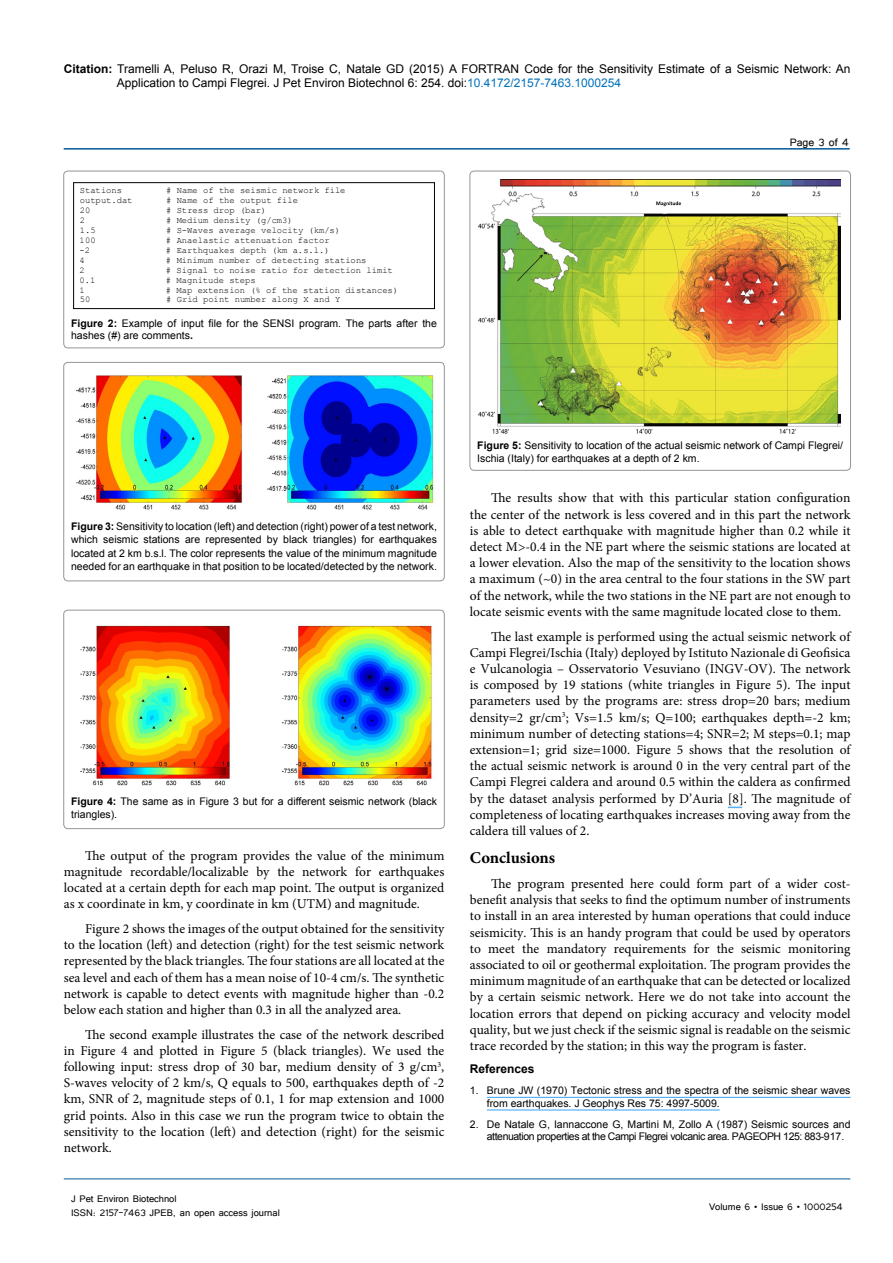
<style>
.page{position:relative;width:893px;height:1263px;background:#fff}
.page>*{position:absolute;margin:0;border:0;box-sizing:border-box;transform-origin:0 0}
.t1{font:700 16.5px "Minion Pro";color:#000}
.t2{font:13.5px/16.2px "Minion Pro";color:#000;text-align:justify}
.t3{font:13.5px "Tunga";color:#000}
.t4{font:12px/14.4px "Arial";color:#000}
.t5{font:12px/14.4px "Tunga";color:#000}
.t6{font:700 12px "Arial";color:#000}
.t7{font:10.5px/12.6px "Arial";color:#000}
.t8{font:10.5px/12.6px "Arial";letter-spacing:-.04em;color:#000}
.t9{font:8.85px "Courier New";letter-spacing:.01em;color:#000}
.t10{font:8.85px "Courier New";letter-spacing:-.015em;color:#000}
.s1{font-weight:700}
.s2{color:#0072bc}
</style>
<div class="page">
<hr style="left:64px;top:148px;width:786px;height:2px;background:#005a96">
<hr style="left:64px;top:1179px;width:786px;height:1px;background:#005a96">
<div style="left:64px;top:171px;width:380px;height:177px;border:1px solid #939598;border-radius:4px"></div>
<div style="left:73px;top:182px;width:362px;height:127px;border:1px solid #000"></div>
<div style="left:64px;top:362px;width:380px;height:219px;border:1px solid #939598;border-radius:4px"></div>
<img style="left:76px;top:375px;width:358px;height:135px">
<div style="left:64px;top:610px;width:380px;height:219px;border:1px solid #939598;border-radius:4px"></div>
<img style="left:80px;top:625px;width:352px;height:161px">
<div style="left:470px;top:171px;width:380px;height:299px;border:1px solid #939598;border-radius:4px"></div>
<img style="left:478px;top:180px;width:363px;height:253px">
<svg style="left:728px;top:807px;width:14px;height:1px"></svg>
<hr style="left:487px;top:1097px;width:363px;height:1px;background:#55b1f5">
<hr style="left:487px;top:1109px;width:233px;height:1px;background:#55b1f5">
<p class="t4" style="left:117px;top:61px;width:735px;text-indent:-53px"><span class="s1">Citation:</span> Tramelli A, Peluso R, Orazi M, Troise C, Natale GD (2015) A FORTRAN Code for the Sensitivity Estimate of a Seismic Network: An<br>Application to Campi Flegrei. J Pet Environ Biotechnol 6: 254. doi:<span class="s2">10.4172/2157-7463.1000254</span></p>
<p class="t9" style="left:80px;top:185px;width:44px">Stations</p>
<p class="t10" style="left:166px;top:185px;width:181px"># Name of the seismic network file</p>
<p class="t9" style="left:80px;top:195px;width:54px">output.dat</p>
<p class="t9" style="left:166px;top:195px;width:134px"># Name of the output file</p>
<p class="t9" style="left:80px;top:205px;width:12px">20</p>
<p class="t9" style="left:166px;top:205px;width:102px"># Stress drop (bar)</p>
<p class="t9" style="left:80px;top:215px;width:7px">2</p>
<p class="t10" style="left:166px;top:215px;width:128px"># Medium density (g/cm3)</p>
<p class="t9" style="left:80px;top:225px;width:18px">1.5</p>
<p class="t10" style="left:166px;top:225px;width:176px"># S-Waves average velocity (km/s)</p>
<p class="t9" style="left:80px;top:235px;width:18px">100</p>
<p class="t9" style="left:166px;top:235px;width:165px"># Anaelastic attenuation factor</p>
<p class="t9" style="left:80px;top:245px;width:12px">-2</p>
<p class="t9" style="left:166px;top:245px;width:165px"># Earthquakes depth (km a.s.l.)</p>
<p class="t9" style="left:80px;top:255px;width:7px">4</p>
<p class="t10" style="left:166px;top:255px;width:202px"># Minimum number of detecting stations</p>
<p class="t9" style="left:80px;top:265px;width:7px">2</p>
<p class="t9" style="left:166px;top:265px;width:228px"># Signal to noise ratio for detection limit</p>
<p class="t9" style="left:80px;top:275px;width:18px">0.1</p>
<p class="t9" style="left:166px;top:275px;width:91px"># Magnitude steps</p>
<p class="t9" style="left:79px;top:285px;width:7px">1</p>
<p class="t9" style="left:166px;top:285px;width:234px"># Map extension (% of the station distances)</p>
<p class="t9" style="left:80px;top:294px;width:12px">50</p>
<p class="t9" style="left:166px;top:294px;width:176px"># Grid point number along X and Y</p>
<p class="t7" style="left:71px;top:318px;width:367px;line-height:11.6px"><span class="s1">Figure 2:</span> Example of input file for the SENSI program. The parts after the hashes (#) are comments<span class="s1">.</span></p>
<p class="t3" style="left:790px;top:133px;width:61px">Page 3 of 4</p>
<p class="t7" style="left:71px;top:520px;width:367px;line-height:13.5px;text-align:justify"><span class="s1">Figure 3:</span> Sensitivity to location (left) and detection (right) power of a test network, which seismic stations are represented by black triangles) for earthquakes located at 2 km b.s.l. The color represents the value of the minimum magnitude needed for an earthquake in that position to be located/detected by the network.</p>
<p class="t7" style="left:71px;top:795px;width:367px"><span class="s1">Figure 4:</span> The same as in Figure 3 but for a different seismic network (black triangles).</p>
<p class="t2" style="left:64px;top:847px;width:382px;text-indent:21px">The output of the program provides the value of the minimum magnitude recordable/localizable by the network for earthquakes located at a certain depth for each map point. The output is organized as x coordinate in km, y coordinate in km (UTM) and magnitude.</p>
<p class="t2" style="left:64px;top:920px;width:382px;text-indent:21px">Figure 2 shows the images of the output obtained for the sensitivity to the location (left) and detection (right) for the test seismic network represented by the black triangles. The four stations are all located at the sea level and each of them has a mean noise of 10-4 cm/s. The synthetic network is capable to detect events with magnitude higher than -0.2 below each station and higher than 0.3 in all the analyzed area.</p>
<p class="t2" style="left:64px;top:1026px;width:382px;text-indent:21px">The second example illustrates the case of the network described in Figure 4 and plotted in Figure 5 (black triangles). We used the following input: stress drop of 30 bar, medium density of 3 g/cm<sup>3</sup>, S-waves velocity of 2 km/s, Q equals to 500, earthquakes depth of -2 km, SNR of 2, magnitude steps of 0.1, 1 for map extension and 1000 grid points. Also in this case we run the program twice to obtain the sensitivity to the location (left) and detection (right) for the seismic network.</p>
<p class="t5" style="left:71px;top:1190px;width:210px">J Pet Environ Biotechnol<br>ISSN: 2157-7463 JPEB, an open access journal</p>
<p class="t7" style="left:477px;top:439px;width:367px"><span class="s1">Figure 5:</span> Sensitivity to location of the actual seismic network of Campi Flegrei/<br>Ischia (Italy) for earthquakes at a depth of 2 km.</p>
<p class="t2" style="left:470px;top:490px;width:382px;text-indent:21px">The results show that with this particular station configuration the center of the network is less covered and in this part the network is able to detect earthquake with magnitude higher than 0.2 while it detect M&gt;-0.4 in the NE part where the seismic stations are located at a lower elevation. Also the map of the sensitivity to the location shows a maximum (~0) in the area central to the four stations in the SW part of the network, while the two stations in the NE part are not enough to locate seismic events with the same magnitude located close to them.</p>
<p class="t2" style="left:470px;top:628px;width:382px;text-indent:21px">The last example is performed using the actual seismic network of Campi Flegrei/Ischia (Italy) deployed by Istituto Nazionale di Geofisica e Vulcanologia – Osservatorio Vesuviano (INGV-OV). The network is composed by 19 stations (white triangles in Figure 5). The input parameters used by the programs are: stress drop=20 bars; medium density=2 gr/cm<sup>3</sup>; Vs=1.5 km/s; Q=100; earthquakes depth=-2 km; minimum number of detecting stations=4; SNR=2; M steps=0.1; map extension=1; grid size=1000. Figure 5 shows that the resolution of the actual seismic network is around 0 in the very central part of the Campi Flegrei caldera and around 0.5 within the caldera as confirmed by the dataset analysis performed by D’Auria [8]. The magnitude of completeness of locating earthquakes increases moving away from the caldera till values of 2.</p>
<p class="t1" style="left:470px;top:846px;width:87px">Conclusions</p>
<p class="t2" style="left:470px;top:876px;width:382px;text-indent:21px">The program presented here could form part of a wider cost&shy;benefit analysis that seeks to find the optimum number of instruments to install in an area interested by human operations that could induce seismicity. This is an handy program that could be used by operators to meet the mandatory requirements for the seismic monitoring associated to oil or geothermal exploitation. The program provides the minimum magnitude of an earthquake that can be detected or localized by a certain seismic network. Here we do not take into account the location errors that depend on picking accuracy and velocity model quality, but we just check if the seismic signal is readable on the seismic trace recorded by the station; in this way the program is faster.</p>
<p class="t6" style="left:470px;top:1061px;width:66px">References</p>
<p class="t7" style="left:487px;top:1084px;width:365px;text-indent:-17px">1. Brune JW (1970) Tectonic stress and the spectra of the seismic shear waves from earthquakes. J Geophys Res 75: 4997-5009.</p>
<p class="t8" style="left:487px;top:1118px;width:365px;text-indent:-17px">2. De Natale G, Iannaccone G, Martini M, Zollo A (1987) Seismic sources and attenuation properties at the Campi Flegrei volcanic area. PAGEOPH 125: 883-917.</p>
<p class="t5" style="left:709px;top:1199px;width:135px">Volume 6 • Issue 6 • 1000254</p>
</div>
